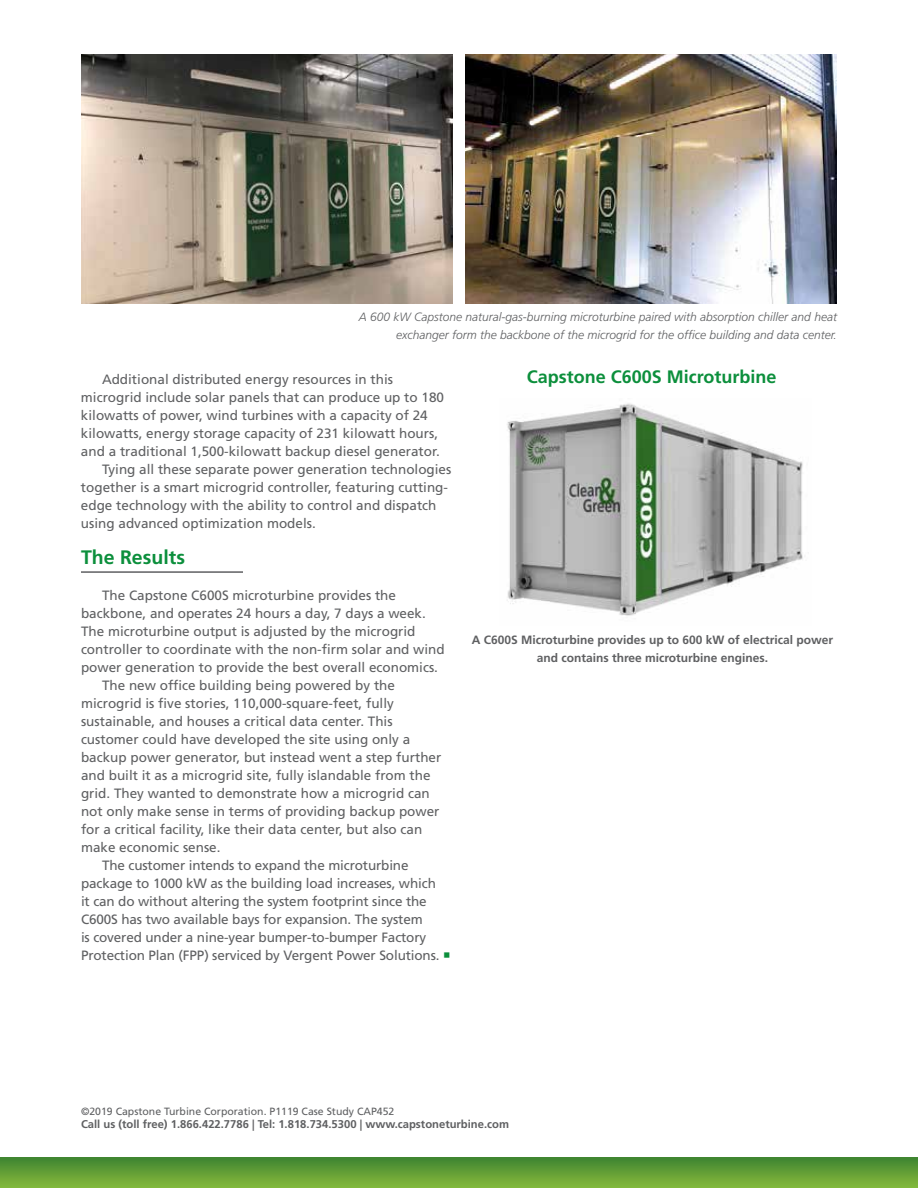
<style>
.page{position:relative;width:918px;height:1188px;background:#fff}
.page>*{position:absolute;margin:0;border:0;box-sizing:border-box;transform-origin:0 0}
.t1{font:700 19.5px "Frutiger LT Std";color:#0c8f3c}
.t2{font:700 18px "Frutiger LT Std";color:#0c8f3c}
.t3{font:13.5px "Frutiger LT Std";color:#5f6062}
.t4{font:italic 300 12px/18px "Frutiger LT Std";color:#5f6062;text-align:right}
.t5{font:700 12px/18px "Frutiger LT Std";color:#5f6062;text-align:center}
.t6{font:700 11.25px "Frutiger LT Std";color:#5f6062}
.t7{font:10.5px "Frutiger LT Std";color:#5f6062}
.s1{color:#0c8f3c}
</style>
<div class="page">
<img style="left:81px;top:54px;width:371px;height:250px">
<img style="left:466px;top:54px;width:371px;height:250px">
<div style="left:0;top:1158px;width:918px;height:30px;background:linear-gradient(to bottom,#418531,#83b83b)"></div>
<img style="left:507px;top:403px;width:296px;height:213px">
<hr style="left:81px;top:571px;width:162px;height:2px;background:#5f6062">
<p class="t4" style="left:359px;top:308px;width:480px">A 600 kW Capstone natural-gas-burning microturbine paired with absorption chiller and heat exchanger form the backbone of the microgrid for the office building and data center.</p>
<p class="t3" style="left:102px;top:372px;width:293px">Additional distributed energy resources in this</p>
<p class="t3" style="left:81px;top:390px;width:365px">microgrid include solar panels that can produce up to 180</p>
<p class="t3" style="left:81px;top:408px;width:348px">kilowatts of power, wind turbines with a capacity of 24</p>
<p class="t3" style="left:81px;top:426px;width:359px">kilowatts, energy storage capacity of 231 kilowatt hours,</p>
<p class="t3" style="left:81px;top:444px;width:360px">and a traditional 1,500-kilowatt backup diesel generator.</p>
<p class="t3" style="left:102px;top:462px;width:351px">Tying all these separate power generation technologies</p>
<p class="t3" style="left:81px;top:480px;width:369px">together is a smart microgrid controller, featuring cutting-</p>
<p class="t3" style="left:81px;top:498px;width:357px">edge technology with the ability to control and dispatch</p>
<p class="t3" style="left:81px;top:516px;width:236px">using advanced optimization models.</p>
<h1 class="t1" style="left:81px;top:546px;width:106px">The Results</h1>
<p class="t3" style="left:102px;top:588px;width:296px">The Capstone C600S microturbine provides the</p>
<p class="t3" style="left:81px;top:606px;width:346px">backbone, and operates 24 hours a day, 7 days a week.</p>
<p class="t3" style="left:81px;top:624px;width:336px">The microturbine output is adjusted by the microgrid</p>
<p class="t3" style="left:81px;top:642px;width:365px">controller to coordinate with the non-firm solar and wind</p>
<p class="t3" style="left:81px;top:660px;width:359px">power generation to provide the best overall economics.</p>
<p class="t3" style="left:102px;top:678px;width:295px">The new office building being powered by the</p>
<p class="t3" style="left:81px;top:696px;width:314px">microgrid is five stories, 110,000-square-feet, fully</p>
<p class="t3" style="left:81px;top:714px;width:313px">sustainable, and houses a critical data center. This</p>
<p class="t3" style="left:81px;top:732px;width:331px">customer could have developed the site using only a</p>
<p class="t3" style="left:81px;top:750px;width:362px">backup power generator, but instead went a step further</p>
<p class="t3" style="left:81px;top:768px;width:351px">and built it as a microgrid site, fully islandable from the</p>
<p class="t3" style="left:81px;top:786px;width:350px">grid. They wanted to demonstrate how a microgrid can</p>
<p class="t3" style="left:81px;top:804px;width:360px">not only make sense in terms of providing backup power</p>
<p class="t3" style="left:81px;top:822px;width:343px">for a critical facility, like their data center, but also can</p>
<p class="t3" style="left:81px;top:840px;width:141px">make economic sense.</p>
<p class="t3" style="left:102px;top:858px;width:308px">The customer intends to expand the microturbine</p>
<p class="t3" style="left:81px;top:876px;width:356px">package to 1000 kW as the building load increases, which</p>
<p class="t3" style="left:81px;top:894px;width:347px">it can do without altering the system footprint since the</p>
<p class="t3" style="left:81px;top:912px;width:343px">C600S has two available bays for expansion. The system</p>
<p class="t3" style="left:81px;top:930px;width:347px">is covered under a nine-year bumper-to-bumper Factory</p>
<p class="t3" style="left:81px;top:948px;width:371px">Protection Plan (FPP) serviced by Vergent Power Solutions. <span class="s1">○</span></p>
<h2 class="t2" style="left:527px;top:366px;width:251px">Capstone C600S Microturbine</h2>
<p class="t5" style="left:472px;top:630px;width:363px">A C600S Microturbine provides up to 600 kW of electrical power and contains three microturbine engines.</p>
<p class="t7" style="left:81px;top:1105px;width:315px">©2019 Capstone Turbine Corporation. P1119 Case Study CAP452</p>
<p class="t6" style="left:81px;top:1118px;width:430px">Call us (toll free) 1.866.422.7786 | Tel: 1.818.734.5300 | www.capstoneturbine.com</p>
</div>
